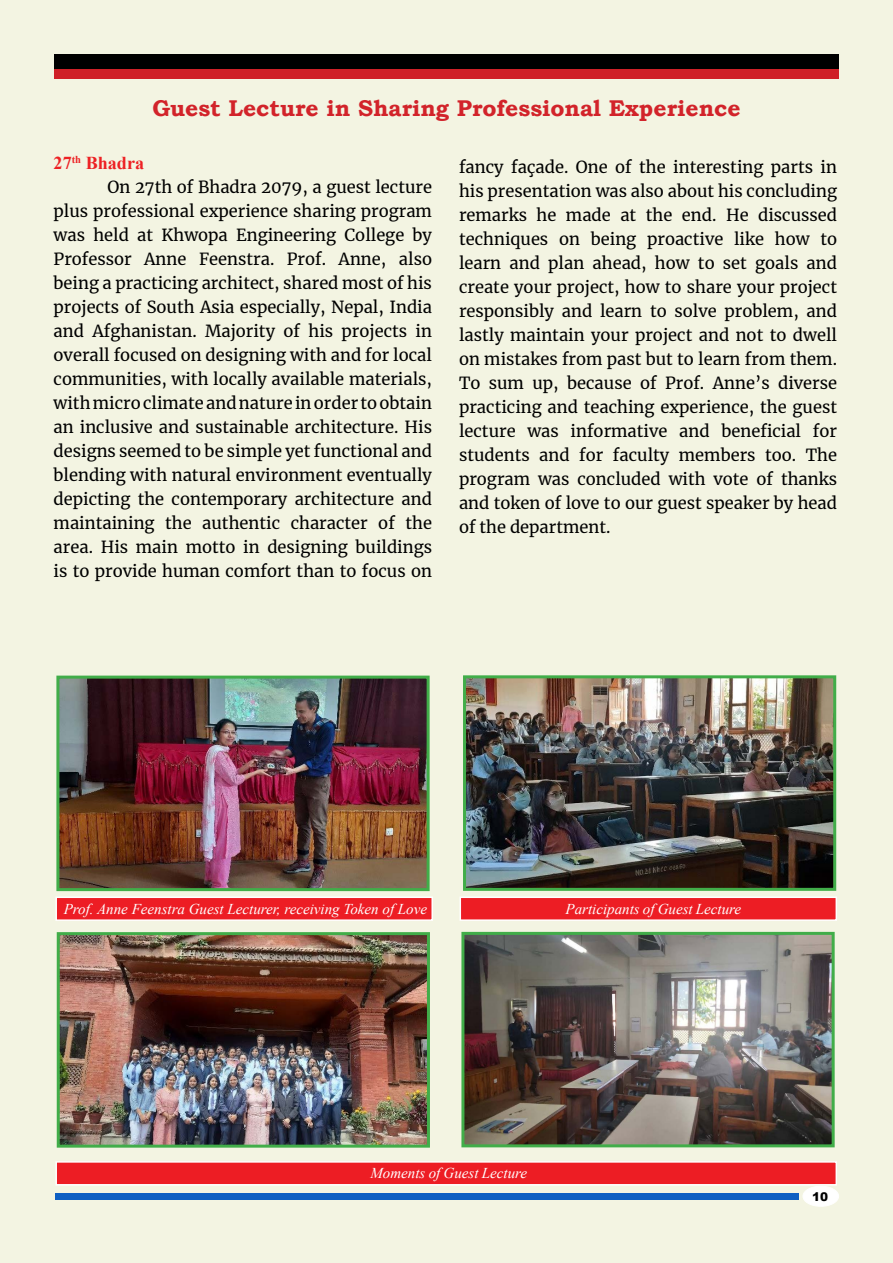
<style>
.page{position:relative;width:893px;height:1263px;background:#f3f4e2}
.page>*{position:absolute;margin:0;border:0;box-sizing:border-box;transform-origin:0 0}
.t1{font:700 22.8px "Bookman Old Style";color:#d2232a}
.t2{font:700 18.15px "Times New Roman";color:#ed2124}
.t3{font:16.5px/24px "Merriweather";color:#000;text-align:justify}
.t4{font:italic 15px "Times New Roman";color:#fff}
.t5{font:900 12px "Arial";color:#000}
</style>
<div class="page">
<div style="left:54px;top:54px;width:785px;height:15px;background:#000"></div>
<div style="left:54px;top:69px;width:785px;height:9px;background:#cf2027"></div>
<div style="left:803px;top:1186px;width:36px;height:20px;background:#fff;border-radius:50%"></div>
<div style="left:803px;top:1186px;width:36px;height:20px;border:1px solid #fff;border-radius:50%"></div>
<div style="left:56px;top:1193px;width:743px;height:6px;background:#0e5fc2"></div>
<img style="left:465px;top:936px;width:366px;height:207px">
<div style="left:461px;top:932px;width:374px;height:215px;border:3px solid #41ad49"></div>
<img style="left:61px;top:936px;width:365px;height:208px">
<div style="left:57px;top:932px;width:373px;height:216px;border:3px solid #41ad49"></div>
<img style="left:467px;top:679px;width:365px;height:208px">
<div style="left:463px;top:675px;width:373px;height:216px;border:3px solid #41ad49"></div>
<img style="left:60px;top:680px;width:366px;height:207px">
<div style="left:56px;top:676px;width:374px;height:215px;border:3px solid #41ad49"></div>
<div style="left:55px;top:896px;width:378px;height:25px;background:#ed1d24;border:2px solid #fff"></div>
<div style="left:55px;top:1161px;width:782px;height:24px;background:#ed1d24;border:2px solid #fff"></div>
<div style="left:460px;top:896px;width:377px;height:25px;background:#ed1d24;border:2px solid #fff"></div>
<h1 class="t1" style="left:152px;top:92px;width:590px">Guest Lecture in Sharing Professional Experience</h1>
<p class="t3" style="left:459px;top:154px;width:380px">fancy façade. One of the interesting parts in his presentation was also about his concluding remarks he made at the end. He discussed techniques on being proactive like how to learn and plan ahead, how to set goals and create your project, how to share your project responsibly and learn to solve problem, and lastly maintain your project and not to dwell on mistakes from past but to learn from them.<br>To sum up, because of Prof. Anne’s diverse practicing and teaching experience, the guest lecture was informative and beneficial for students and for faculty members too. The program was concluded with vote of thanks and token of love to our guest speaker by head of the department.</p>
<p class="t2" style="left:54px;top:149px;width:92px">27<sup>th</sup> Bhadra</p>
<p class="t3" style="left:54px;top:174px;width:380px;text-indent:54px">On 27th of Bhadra 2079, a guest lecture plus professional experience sharing program was held at Khwopa Engineering College by Professor Anne Feenstra. Prof. Anne, also being a practicing architect, shared most of his projects of South Asia especially, Nepal, India and Afghanistan. Majority of his projects in overall focused on designing with and for local communities, with locally available materials, with micro climate and nature in order to obtain an inclusive and sustainable architecture. His designs seemed to be simple yet functional and blending with natural environment eventually depicting the contemporary architecture and maintaining the authentic character of the area. His main motto in designing buildings is to provide human comfort than to focus on</p>
<p class="t4" style="left:64px;top:898px;width:365px">Prof. Anne Feenstra Guest Lecturer, receiving Token of Love</p>
<p class="t4" style="left:565px;top:898px;width:177px">Participants of Guest Lecture</p>
<p class="t4" style="left:370px;top:1163px;width:158px">Moments of Guest Lecture</p>
<p class="t5" style="left:812px;top:1187px;width:18px">10</p>
</div>
